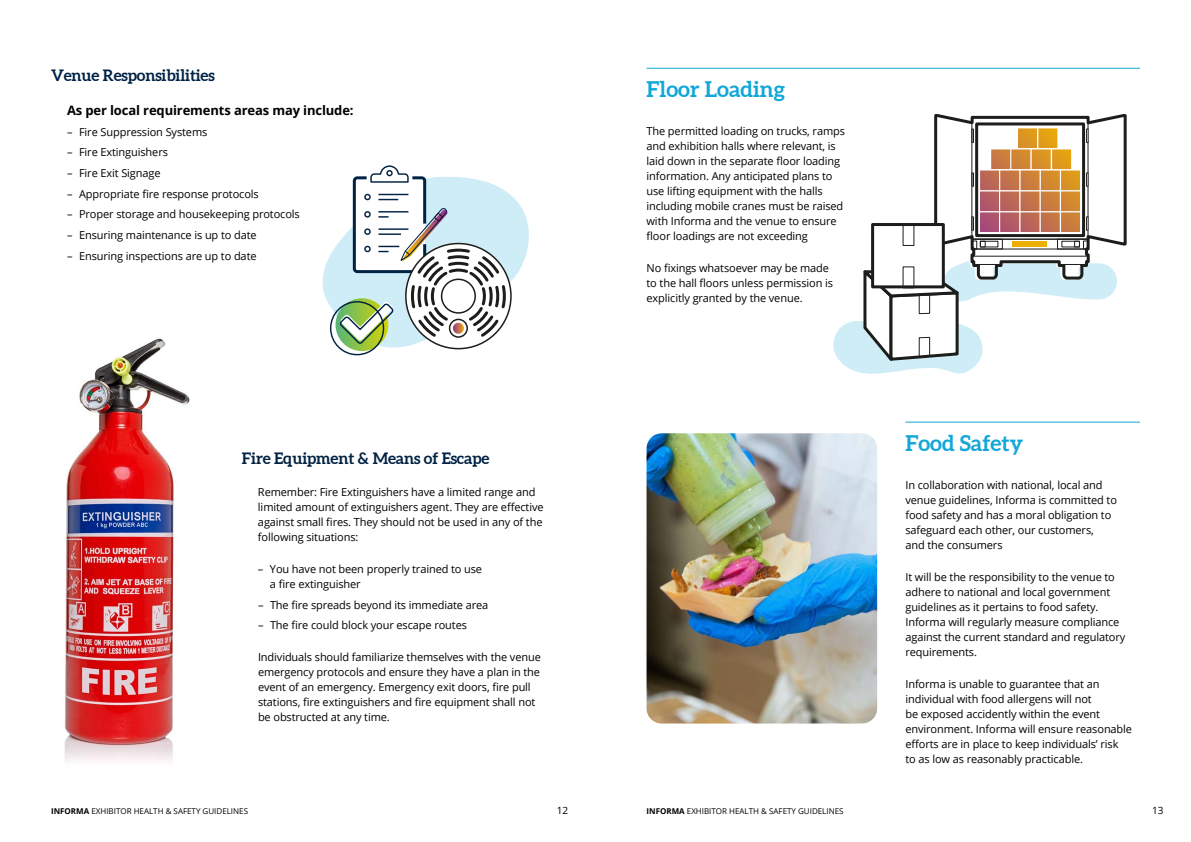
<style>
.page{position:relative;width:1191px;height:842px;background:#fff}
.page>*{position:absolute;margin:0;border:0;box-sizing:border-box;transform-origin:0 0}
.t1{font:700 22px "Aleo";color:#11a7d9}
.t2{font:700 16px "Aleo";letter-spacing:-.01em;color:#024}
.t3{font:700 13px "Open Sans";letter-spacing:-.01em;color:#000}
.t4{font:11px/15px "Open Sans";letter-spacing:-.01em;color:#000}
.t5{font:10px "Open Sans";color:#000}
.t6{font:8px "Open Sans";color:#000}
.s1{font-weight:700}
</style>
<div class="page">
<img style="left:64px;top:338px;width:126px;height:423px">
<svg style="left:322px;top:165px;width:207px;height:187px"></svg>
<div style="left:330px;top:301px;width:54px;height:54px;border:1px solid #024;border-radius:50%"></div>
<hr style="left:646px;top:68px;width:494px;height:1px;background:#11a7d9">
<hr style="left:905px;top:422px;width:235px;height:1px;background:#11a7d9">
<img style="left:646px;top:433px;width:231px;height:290px">
<svg style="left:833px;top:114px;width:294px;height:260px"></svg>
<div style="left:902px;top:224px;width:12px;height:22px;border:1px solid #1d1d1b"></div>
<div style="left:902px;top:266px;width:12px;height:22px;border:1px solid #1d1d1b"></div>
<h2 class="t2" style="left:51px;top:65px;width:165px">Venue Responsibilities</h2>
<p class="t3" style="left:67px;top:101px;width:288px">As per local requirements areas may include:</p>
<p class="t4" style="left:67px;top:124px;width:142px">– Fire Suppression Systems</p>
<p class="t4" style="left:67px;top:144px;width:102px">– Fire Extinguishers</p>
<p class="t4" style="left:67px;top:165px;width:95px">– Fire Exit Signage</p>
<p class="t4" style="left:67px;top:186px;width:193px">– Appropriate fire response protocols</p>
<p class="t4" style="left:67px;top:206px;width:234px">– Proper storage and housekeeping protocols</p>
<p class="t4" style="left:67px;top:227px;width:191px">– Ensuring maintenance is up to date</p>
<p class="t4" style="left:67px;top:248px;width:191px">– Ensuring inspections are up to date</p>
<h2 class="t2" style="left:242px;top:448px;width:249px">Fire Equipment &amp; Means of Escape</h2>
<p class="t4" style="left:258px;top:484px;width:287px">Remember: Fire Extinguishers have a limited range and limited amount of extinguishers agent. They are effective against small fires. They should not be used in any of the following situations:</p>
<p class="t4" style="left:270px;top:561px;width:214px;text-indent:-12px">– You have not been properly trained to use a fire extinguisher</p>
<p class="t4" style="left:258px;top:597px;width:232px">– The fire spreads beyond its immediate area</p>
<p class="t4" style="left:258px;top:617px;width:210px">– The fire could block your escape routes</p>
<p class="t4" style="left:258px;top:649px;width:284px">Individuals should familiarize themselves with the venue emergency protocols and ensure they have a plan in the event of an emergency. Emergency exit doors, fire pull stations, fire extinguishers and fire equipment shall not be obstructed at any time.</p>
<h1 class="t1" style="left:646px;top:76px;width:140px">Floor Loading</h1>
<p class="t4" style="left:646px;top:123px;width:200px">The permitted loading on trucks, ramps and exhibition halls where relevant, is laid down in the separate floor loading information. Any anticipated plans to use lifting equipment with the halls including mobile cranes must be raised with Informa and the venue to ensure floor loadings are not exceeding</p>
<p class="t4" style="left:646px;top:260px;width:188px">No fixings whatsoever may be made to the hall floors unless permission is explicitly granted by the venue.</p>
<h1 class="t1" style="left:905px;top:429px;width:119px">Food Safety</h1>
<p class="t4" style="left:905px;top:477px;width:213px">In collaboration with national, local and venue guidelines, Informa is committed to food safety and has a moral obligation to safeguard each other, our customers,<br>and the consumers</p>
<p class="t4" style="left:905px;top:569px;width:221px">It will be the responsibility to the venue to adhere to national and local government guidelines as it pertains to food safety.<br>Informa will regularly measure compliance against the current standard and regulatory requirements.</p>
<p class="t4" style="left:905px;top:676px;width:228px">Informa is unable to guarantee that an individual with food allergens will not<br>be exposed accidently within the event environment. Informa will ensure reasonable efforts are in place to keep individuals’ risk<br>to as low as reasonably practicable.</p>
<p class="t6" style="left:51px;top:805px;width:198px"><span class="s1">INFORMA</span> EXHIBITOR HEALTH &amp; SAFETY GUIDELINES</p>
<p class="t5" style="left:557px;top:803px;width:13px">12</p>
<p class="t6" style="left:646px;top:805px;width:198px"><span class="s1">INFORMA</span> EXHIBITOR HEALTH &amp; SAFETY GUIDELINES</p>
<p class="t5" style="left:1152px;top:803px;width:13px">13</p>
</div>
